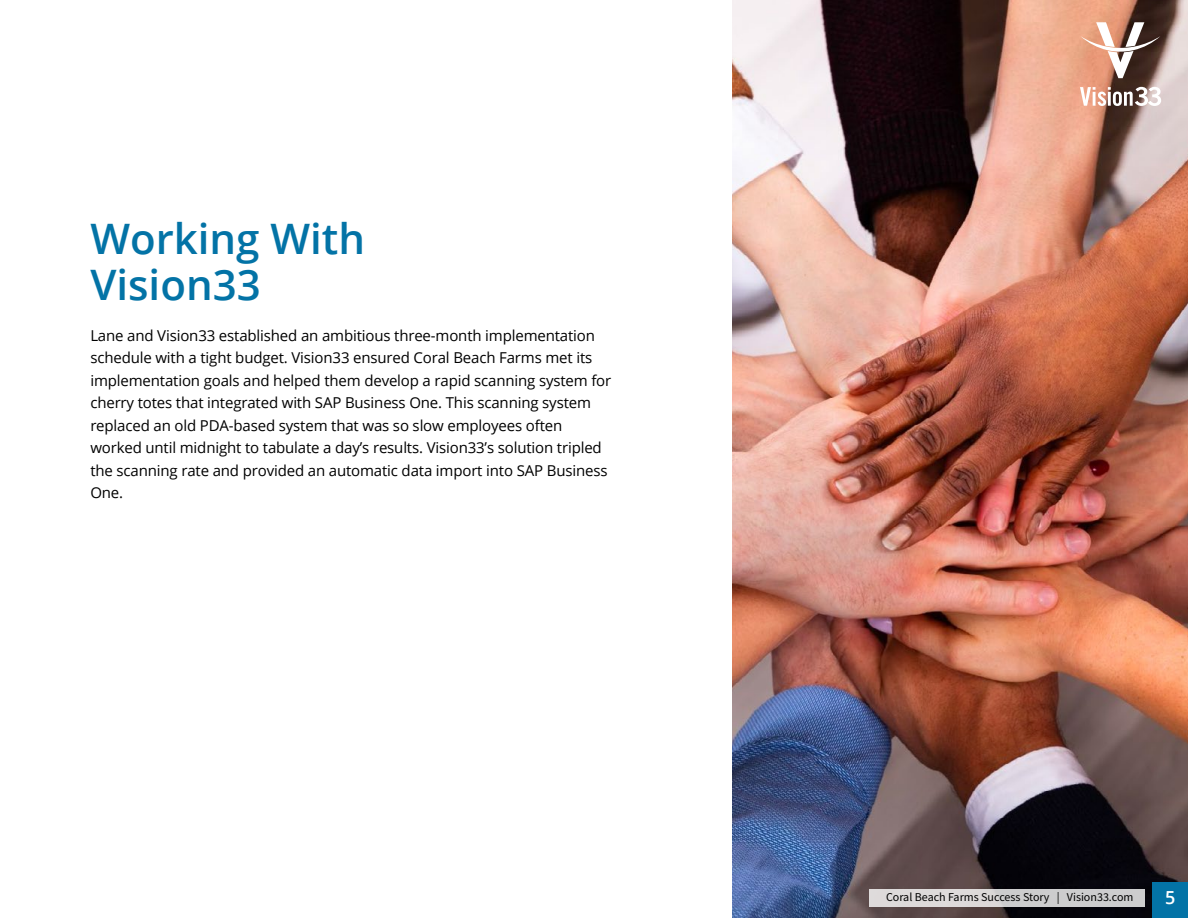
<style>
.page{position:relative;width:1188px;height:918px;background:#fff}
.page>*{position:absolute;margin:0;border:0;box-sizing:border-box;transform-origin:0 0}
.t1{font:600 42px/46.5px "Open Sans";color:#0373a6}
.t2{font:600 18px "Open Sans";color:#fff}
.t3{font:15px/22.5px "Open Sans";letter-spacing:-.01em;color:#000}
.t4{font:12px "Source Sans Pro";color:#000}
</style>
<div class="page">
<img style="left:732px;top:0;width:456px;height:918px">
<div style="left:1152px;top:882px;width:36px;height:36px;background:#0373a6"></div>
<div style="left:869px;top:889px;width:276px;height:18px;background:linear-gradient(to right,#e1dddc,#c8c9ca)"></div>
<svg style="left:1080px;top:22px;width:80px;height:56px"></svg>
<svg style="left:1080px;top:87px;width:81px;height:19px"></svg>
<h1 class="t1" style="left:90px;top:214px;width:276px">Working With<br>Vision33</h1>
<p class="t3" style="left:90px;top:323px;width:522px">Lane and Vision33 established an ambitious three-month implementation schedule with a tight budget. Vision33 ensured Coral Beach Farms met its implementation goals and helped them develop a rapid scanning system for cherry totes that integrated with SAP Business One. This scanning system replaced an old PDA-based system that was so slow employees often worked until midnight to tabulate a day’s results. Vision33’s solution tripled the scanning rate and provided an automatic data import into SAP Business One.</p>
<p class="t4" style="left:886px;top:889px;width:249px">Coral Beach Farms Success Story | Vision33.com</p>
<p class="t2" style="left:1165px;top:885px;width:12px">5</p>
</div>
